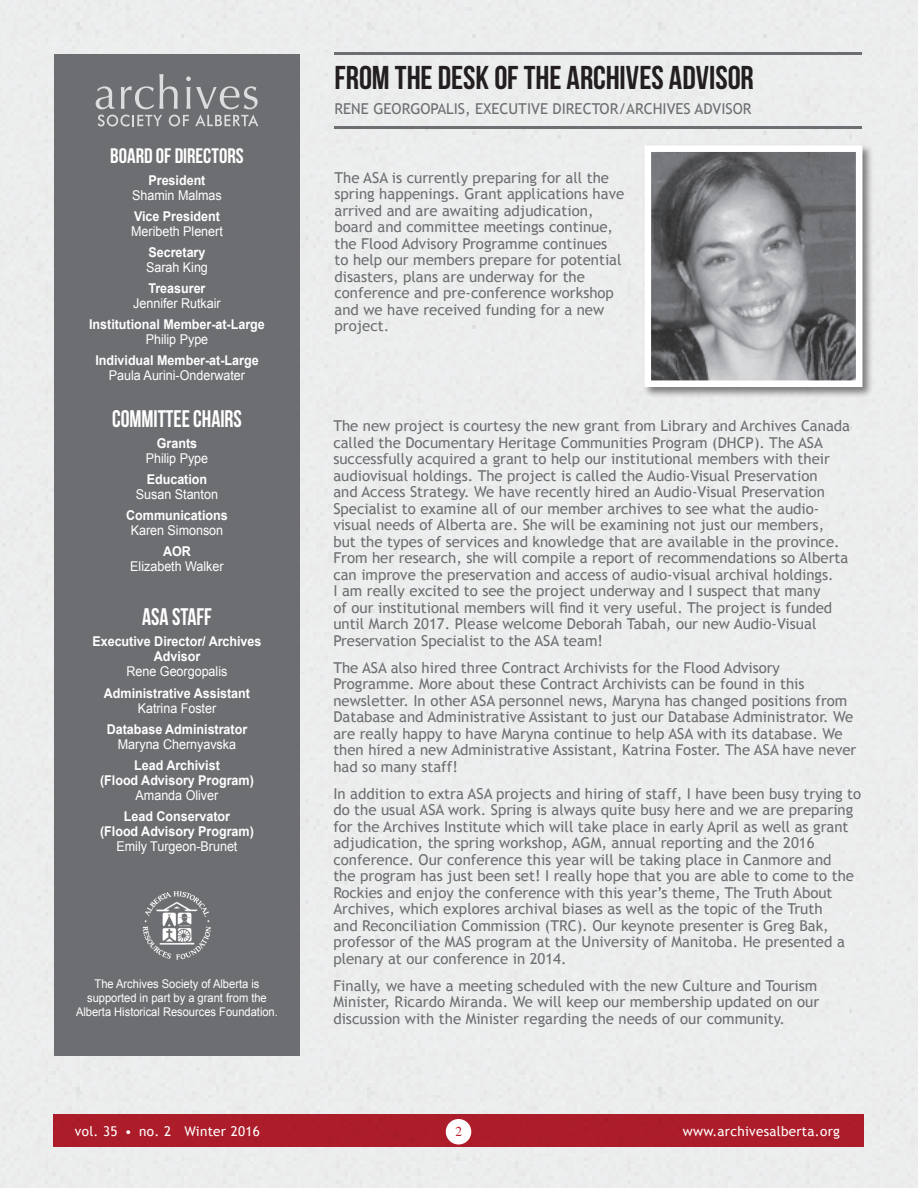
<style>
.page{position:relative;width:918px;height:1188px;background:#eceded}
.page>*{position:absolute;margin:0;border:0;box-sizing:border-box;transform-origin:0 0}
.t1{font:33px "Bebas Neue";color:#231f20}
.t2{font:24px "Bebas Neue";color:#fff;scale:.93 1}
.t3{font:21px "Bebas Neue";color:#fff}
.t4{font:15px/16.5px "Trebuchet MS";color:#6d6e71}
.t5{font:700 13.5px/15px "Arial";color:#fff;text-align:center;scale:.93 1}
.t6{font:13.5px "Arial";color:#fff;scale:.93 1}
.t7{font:13.5px "Trebuchet MS";letter-spacing:.02em;color:#fff}
.t8{font:13.5px "Times New Roman";color:#bb1f2d}
.t9{font:12px/14.2px "Arial";color:#fff;text-align:center;scale:.93 1}
</style>
<div class="page">
<div style="left:54px;top:1114px;width:810px;height:33px;background:#ad1c29"></div>
<div style="left:446px;top:1119px;width:25px;height:25px;background:#fff;border-radius:50%"></div>
<div style="left:54px;top:54px;width:246px;height:1001px;background:#6d6e71"></div>
<img style="left:142px;top:891px;width:69px;height:69px">
<hr style="left:334px;top:126px;width:528px;height:3px;background:#6d6e71">
<svg style="left:96px;top:74px;width:162px;height:52px"></svg>
<hr style="left:334px;top:53px;width:528px;height:2px;background:#6d6e71">
<div style="left:642px;top:143px;width:231px;height:254px;background:#231f20;opacity:.55"></div>
<img style="left:652px;top:153px;width:202px;height:226px">
<div style="left:644px;top:145px;width:218px;height:242px;border:7px solid #fff"></div>
<h3 class="t3" style="left:110px;top:144px;width:18px">BOARD</h3>
<h3 class="t3" style="left:156px;top:144px;width:36px">OF DIRECTORS</h3>
<p class="t5" style="left:148px;top:173px;width:63px">President</p>
<p class="t6" style="left:132px;top:187px;width:98px">Shamin Malmas</p>
<p class="t5" style="left:134px;top:209px;width:94px">Vice President</p>
<p class="t6" style="left:131px;top:223px;width:100px">Meribeth Plenert</p>
<p class="t5" style="left:148px;top:245px;width:63px">Secretary</p>
<p class="t6" style="left:146px;top:259px;width:68px">Sarah King</p>
<p class="t5" style="left:148px;top:281px;width:63px">Treasurer</p>
<p class="t6" style="left:133px;top:295px;width:96px">Jennifer Rutkair</p>
<p class="t5" style="left:89px;top:317px;width:191px">Institutional Member-at-Large</p>
<p class="t6" style="left:146px;top:331px;width:69px">Philip Pype</p>
<p class="t5" style="left:95px;top:353px;width:177px">Individual Member-at-Large</p>
<p class="t6" style="left:109px;top:367px;width:148px">Paula Aurini-Onderwater</p>
<h2 class="t2" style="left:112px;top:405px;width:20px">COMMITTEE</h2>
<h2 class="t2" style="left:193px;top:405px;width:19px">CHAIRS</h2>
<p class="t5" style="left:157px;top:436px;width:45px">Grants</p>
<p class="t6" style="left:146px;top:449px;width:69px">Philip Pype</p>
<p class="t5" style="left:147px;top:472px;width:67px">Education</p>
<p class="t6" style="left:136px;top:485px;width:90px">Susan Stanton</p>
<p class="t5" style="left:126px;top:508px;width:111px">Communications</p>
<p class="t6" style="left:131px;top:521px;width:101px">Karen Simonson</p>
<p class="t5" style="left:163px;top:544px;width:31px">AOR</p>
<p class="t6" style="left:130px;top:557px;width:102px">Elizabeth Walker</p>
<h2 class="t2" style="left:142px;top:603px;width:51px">ASA STAFF</h2>
<p class="t5" style="left:92px;top:635px;width:183px">Executive Director/ Archives<br>Advisor</p>
<p class="t6" style="left:127px;top:663px;width:110px">Rene Georgopalis</p>
<p class="t5" style="left:104px;top:686px;width:159px">Administrative Assistant</p>
<p class="t6" style="left:138px;top:699px;width:86px">Katrina Foster</p>
<p class="t5" style="left:107px;top:722px;width:153px">Database Administrator</p>
<p class="t6" style="left:118px;top:735px;width:129px">Maryna Chernyavska</p>
<p class="t5" style="left:100px;top:758px;width:167px">Lead Archivist<br>(Flood Advisory Program)</p>
<p class="t6" style="left:136px;top:786px;width:90px">Amanda Oliver</p>
<p class="t5" style="left:100px;top:809px;width:167px">Lead Conservator<br>(Flood Advisory Program)</p>
<p class="t6" style="left:117px;top:837px;width:132px">Emily Turgeon-Brunet</p>
<p class="t9" style="left:76px;top:977px;width:219px">The Archives Society of Alberta is supported in part by a grant from the<br>Alberta Historical Resources Foundation.</p>
<h1 class="t1" style="left:334px;top:59px;width:15px">FROM</h1>
<h1 class="t1" style="left:395px;top:59px;width:57px">THE DESK</h1>
<h1 class="t1" style="left:494px;top:59px;width:86px">OFTHE ARCHIVES</h1>
<h1 class="t1" style="left:669px;top:59px;width:13px">ADVISOR</h1>
<p class="t4" style="left:334px;top:101px;width:10px">rene</p>
<p class="t4" style="left:373px;top:101px;width:10px">georgopalis</p>
<p class="t4" style="left:465px;top:101px;width:36px">, executive</p>
<p class="t4" style="left:553px;top:101px;width:10px">director</p>
<p class="t4" style="left:618px;top:101px;width:17px">/archives</p>
<p class="t4" style="left:695px;top:101px;width:10px">advisor</p>
<p class="t4" style="left:334px;top:169px;width:291px">The ASA is currently preparing for all the spring happenings. Grant applications have arrived and are awaiting adjudication, board and committee meetings continue, the Flood Advisory Programme continues to help our members prepare for potential disasters, plans are underway for the conference and pre-conference workshop and we have received funding for a new project.</p>
<p class="t4" style="left:333px;top:418px;width:518px">The new project is courtesy the new grant from Library and Archives Canada called the Documentary Heritage Communities Program (DHCP). The ASA successfully acquired a grant to help our institutional members with their audiovisual holdings. The project is called the Audio-Visual Preservation<br>and Access Strategy. We have recently hired an Audio-Visual Preservation Specialist to examine all of our member archives to see what the audio&shy;visual needs of Alberta are. She will be examining not just our members, but the types of services and knowledge that are available in the province.<br>From her research, she will compile a report of recommendations so Alberta can improve the preservation and access of audio-visual archival holdings.<br>I am really excited to see the project underway and I suspect that many<br>of our institutional members will find it very useful. The project is funded until March 2017. Please welcome Deborah Tabah, our new Audio-Visual Preservation Specialist to the ASA team!</p>
<p class="t4" style="left:333px;top:660px;width:525px">The ASA also hired three Contract Archivists for the Flood Advisory Programme. More about these Contract Archivists can be found in this newsletter. In other ASA personnel news, Maryna has changed positions from Database and Administrative Assistant to just our Database Administrator. We are really happy to have Maryna continue to help ASA with its database. We then hired a new Administrative Assistant, Katrina Foster. The ASA have never had so many staff!</p>
<p class="t4" style="left:333px;top:786px;width:529px">In addition to extra ASA projects and hiring of staff, I have been busy trying to do the usual ASA work. Spring is always quite busy here and we are preparing for the Archives Institute which will take place in early April as well as grant adjudication, the spring workshop, AGM, annual reporting and the 2016 conference. Our conference this year will be taking place in Canmore and<br>the program has just been set! I really hope that you are able to come to the Rockies and enjoy the conference with this year’s theme, The Truth About Archives, which explores archival biases as well as the topic of the Truth<br>and Reconciliation Commission (TRC). Our keynote presenter is Greg Bak, professor of the MAS program at the University of Manitoba. He presented a plenary at our conference in 2014.</p>
<p class="t4" style="left:333px;top:978px;width:487px">Finally, we have a meeting scheduled with the new Culture and Tourism<br>Minister, Ricardo Miranda. We will keep our membership updated on our discussion with the Minister regarding the needs of our community.</p>
<p class="t7" style="left:75px;top:1123px;width:186px">vol. 35 • no. 2 Winter 2016</p>
<p class="t8" style="left:456px;top:1122px;width:8px">2</p>
<p class="t7" style="left:683px;top:1123px;width:159px">www.archivesalberta.org</p>
</div>
